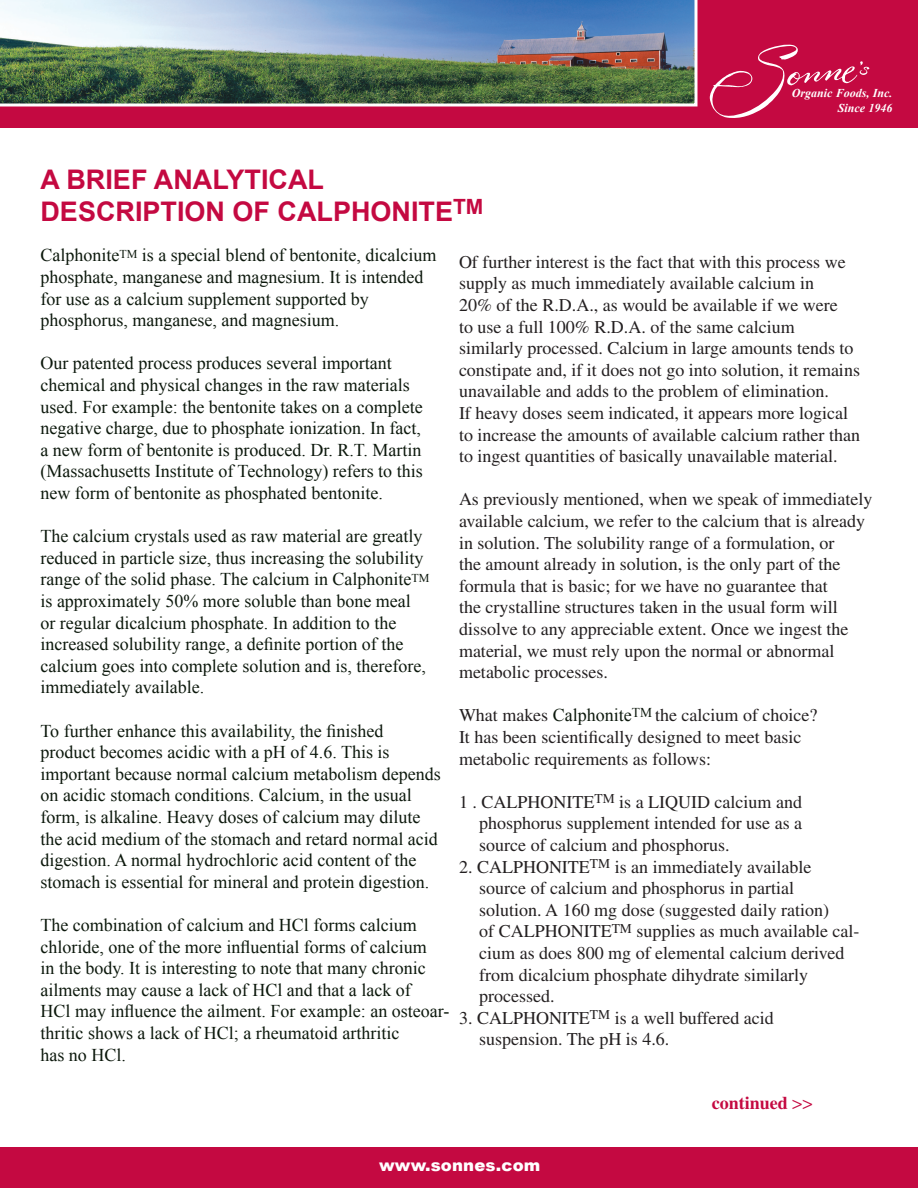
<style>
.page{position:relative;width:918px;height:1188px;background:#fff}
.page>*{position:absolute;margin:0;border:0;box-sizing:border-box;transform-origin:0 0}
.t1{font:700 27px "Arial";color:#c40941}
.t2{font:18px/21.6px "Times New Roman";color:#0c180c}
.t3{font:18px/21.6px "Times";color:#231f20}
.t4{font:700 18px "Times";color:#c40941}
.t5{font:900 16.5px "Arial";letter-spacing:.01em;color:#fff}
.t6{font:italic 700 12px "Times New Roman";color:#fff}
.s1{font-family:"Times New Roman";color:#0c180c}
.s2{font-weight:400}
</style>
<div class="page">
<div style="left:0;top:0;width:918px;height:128px;background:#c40941"></div>
<div style="left:0;top:1148px;width:918px;height:40px;background:#c40941"></div>
<img style="left:0;top:0;width:698px;height:106px">
<svg style="left:710px;top:44px;width:159px;height:74px"></svg>
<p class="t6" style="left:792px;top:85px;width:102px">Organic Foods, Inc.</p>
<p class="t6" style="left:838px;top:99px;width:56px">Since 1946</p>
<p class="t1" style="left:40px;top:162px;width:285px">A BRIEF ANALYTICAL</p>
<p class="t1" style="left:40px;top:194px;width:444px">DESCRIPTION OF CALPHONITE<sup>TM</sup></p>
<p class="t2" style="left:40px;top:244px;width:397px">Calphonite<sup>TM</sup> is a special blend of bentonite, dicalcium</p>
<p class="t2" style="left:40px;top:266px;width:384px">phosphate, manganese and magnesium. It is intended</p>
<p class="t2" style="left:40px;top:288px;width:330px">for use as a calcium supplement supported by</p>
<p class="t2" style="left:40px;top:309px;width:300px">phosphorus, manganese, and magnesium.</p>
<p class="t2" style="left:40px;top:352px;width:353px">Our patented process produces several important</p>
<p class="t2" style="left:40px;top:374px;width:371px">chemical and physical changes in the raw materials</p>
<p class="t2" style="left:40px;top:396px;width:384px">used. For example: the bentonite takes on a complete</p>
<p class="t2" style="left:40px;top:417px;width:382px">negative charge, due to phosphate ionization. In fact,</p>
<p class="t2" style="left:40px;top:439px;width:383px">a new form of bentonite is produced. Dr. R.T. Martin</p>
<p class="t2" style="left:40px;top:460px;width:384px">(Massachusetts Institute of Technology) refers to this</p>
<p class="t2" style="left:40px;top:482px;width:344px">new form of bentonite as phosphated bentonite.</p>
<p class="t2" style="left:40px;top:525px;width:383px">The calcium crystals used as raw material are greatly</p>
<p class="t2" style="left:40px;top:547px;width:384px">reduced in particle size, thus increasing the solubility</p>
<p class="t2" style="left:40px;top:568px;width:391px">range of the solid phase. The calcium in Calphonite<sup>TM</sup></p>
<p class="t2" style="left:40px;top:590px;width:372px">is approximately 50% more soluble than bone meal</p>
<p class="t2" style="left:40px;top:612px;width:357px">or regular dicalcium phosphate. In addition to the</p>
<p class="t2" style="left:40px;top:633px;width:364px">increased solubility range, a definite portion of the</p>
<p class="t2" style="left:40px;top:655px;width:387px">calcium goes into complete solution and is, therefore,</p>
<p class="t2" style="left:40px;top:676px;width:165px">immediately available.</p>
<p class="t2" style="left:40px;top:720px;width:344px">To further enhance this availability, the finished</p>
<p class="t2" style="left:40px;top:741px;width:351px">product becomes acidic with a pH of 4.6. This is</p>
<p class="t2" style="left:40px;top:763px;width:402px">important because normal calcium metabolism depends</p>
<p class="t2" style="left:40px;top:784px;width:373px">on acidic stomach conditions. Calcium, in the usual</p>
<p class="t2" style="left:40px;top:806px;width:381px">form, is alkaline. Heavy doses of calcium may dilute</p>
<p class="t2" style="left:40px;top:828px;width:399px">the acid medium of the stomach and retard normal acid</p>
<p class="t2" style="left:40px;top:849px;width:377px">digestion. A normal hydrochloric acid content of the</p>
<p class="t2" style="left:40px;top:871px;width:390px">stomach is essential for mineral and protein digestion.</p>
<p class="t2" style="left:40px;top:914px;width:378px">The combination of calcium and HCl forms calcium</p>
<p class="t2" style="left:40px;top:936px;width:388px">chloride, one of the more influential forms of calcium</p>
<p class="t2" style="left:40px;top:957px;width:387px">in the body. It is interesting to note that many chronic</p>
<p class="t2" style="left:40px;top:979px;width:372px">ailments may cause a lack of HCl and that a lack of</p>
<p class="t2" style="left:40px;top:1000px;width:411px">HCl may influence the ailment. For example: an osteoar&shy;thritic shows a lack of HCl; a rheumatoid arthritic</p>
<p class="t2" style="left:40px;top:1044px;width:87px">has no HCl.</p>
<p class="t3" style="left:459px;top:251px;width:388px">Of further interest is the fact that with this process we</p>
<p class="t3" style="left:459px;top:273px;width:357px">supply as much immediately available calcium in</p>
<p class="t3" style="left:459px;top:294px;width:380px">20% of the R.D.A., as would be available if we were</p>
<p class="t3" style="left:459px;top:316px;width:337px">to use a full 100% R.D.A. of the same calcium</p>
<p class="t3" style="left:459px;top:337px;width:396px">similarly processed. Calcium in large amounts tends to</p>
<p class="t3" style="left:459px;top:359px;width:403px">constipate and, if it does not go into solution, it remains</p>
<p class="t3" style="left:459px;top:381px;width:372px">unavailable and adds to the problem of elimination.</p>
<p class="t3" style="left:459px;top:402px;width:391px">If heavy doses seem indicated, it appears more logical</p>
<p class="t3" style="left:459px;top:424px;width:403px">to increase the amounts of available calcium rather than</p>
<p class="t3" style="left:459px;top:445px;width:380px">to ingest quantities of basically unavailable material.</p>
<p class="t3" style="left:459px;top:489px;width:415px">As previously mentioned, when we speak of immediately</p>
<p class="t3" style="left:459px;top:510px;width:408px">available calcium, we refer to the calcium that is already</p>
<p class="t3" style="left:459px;top:532px;width:377px">in solution. The solubility range of a formulation, or</p>
<p class="t3" style="left:459px;top:553px;width:383px">the amount already in solution, is the only part of the</p>
<p class="t3" style="left:459px;top:575px;width:370px">formula that is basic; for we have no guarantee that</p>
<p class="t3" style="left:459px;top:597px;width:380px">the crystalline structures taken in the usual form will</p>
<p class="t3" style="left:459px;top:618px;width:391px">dissolve to any appreciable extent. Once we ingest the</p>
<p class="t3" style="left:459px;top:640px;width:377px">material, we must rely upon the normal or abnormal</p>
<p class="t3" style="left:459px;top:661px;width:150px">metabolic processes.</p>
<p class="t3" style="left:459px;top:705px;width:360px">What makes <span class="s1">Calphonite</span><sup>TM</sup> the calcium of choice?</p>
<p class="t3" style="left:459px;top:726px;width:344px">It has been scientifically designed to meet basic</p>
<p class="t3" style="left:459px;top:748px;width:254px">metabolic requirements as follows:</p>
<p class="t3" style="left:459px;top:791px;width:345px">1 . CALPHONITE<sup>TM</sup> is a LIQUID calcium and</p>
<p class="t3" style="left:479px;top:813px;width:324px">phosphorus supplement intended for use as a</p>
<p class="t3" style="left:479px;top:834px;width:252px">source of calcium and phosphorus.</p>
<p class="t3" style="left:459px;top:856px;width:354px">2. CALPHONITE<sup>TM</sup> is an immediately available</p>
<p class="t3" style="left:479px;top:877px;width:316px">source of calcium and phosphorus in partial</p>
<p class="t3" style="left:479px;top:899px;width:351px">solution. A 160 mg dose (suggested daily ration)</p>
<p class="t3" style="left:479px;top:921px;width:382px">of CALPHONITE<sup>TM</sup> supplies as much available cal&shy;cium as does 800 mg of elemental calcium derived</p>
<p class="t3" style="left:479px;top:964px;width:330px">from dicalcium phosphate dihydrate similarly</p>
<p class="t3" style="left:479px;top:985px;width:77px">processed.</p>
<p class="t3" style="left:459px;top:1007px;width:316px">3. CALPHONITE<sup>TM</sup> is a well buffered acid</p>
<p class="t3" style="left:479px;top:1029px;width:192px">suspension. The pH is 4.6.</p>
<p class="t5" style="left:379px;top:1153px;width:163px">www.sonnes.com</p>
<p class="t4" style="left:712px;top:1092px;width:102px">continued <span class="s2">&gt;&gt;</span></p>
</div>
